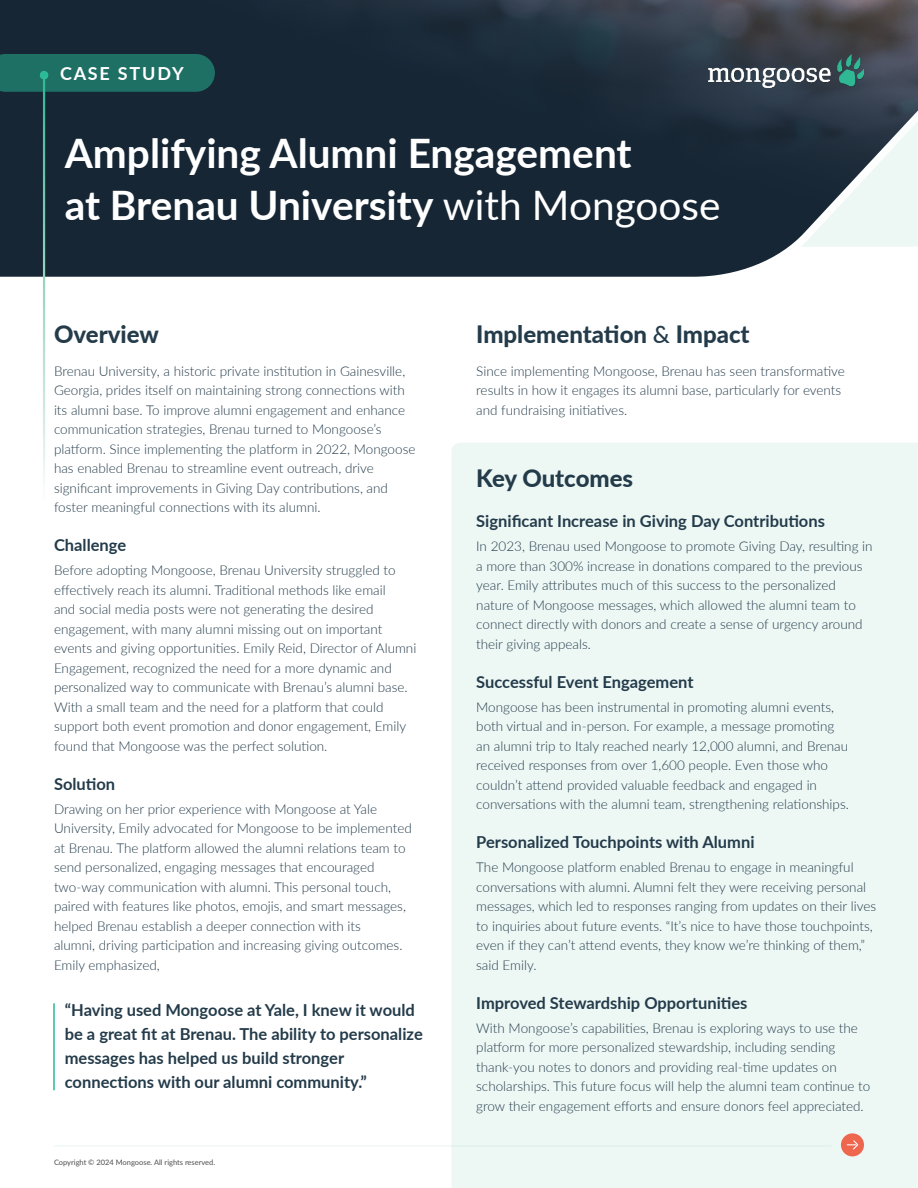
<style>
.page{position:relative;width:918px;height:1188px;background:#fff}
.page>*{position:absolute;margin:0;border:0;box-sizing:border-box;transform-origin:0 0}
.t1{font:700 40.65px/51.8px "Lato";color:#fff}
.t2{font:800 24px "Lato";color:#243b4a}
.t3{font:700 18px "Lato";letter-spacing:.1em;color:#fff}
.t4{font:700 16.5px/24px "Lato";color:#243b4a}
.t5{font:300 13.5px/19.5px "Lato";color:#243b4a}
.t6{font:7.5px "Lato";color:#4d4c4f}
.s1{font-weight:400}
.s2{font-weight:500}
</style>
<div class="page">
<svg style="left:0;top:0;width:918px;height:286px;background:#2f3d4a"></svg>
<div style="left:452px;top:443px;width:466px;height:745px;background:#edf8f5"></div>
<div style="left:0;top:54px;width:215px;height:38px;background:#1e6f64"></div>
<img style="left:708px;top:54px;width:156px;height:33px">
<hr style="left:43px;top:75px;width:2px;height:428px;background:#fff">
<svg style="left:40px;top:71px;width:9px;height:9px"></svg>
<hr style="left:54px;top:1145px;width:778px;height:1px;background:#d3efe7">
<div style="left:841px;top:1133px;width:23px;height:23px;background:#ee664d;border-radius:50%"></div>
<svg style="left:847px;top:1132px;width:12px;height:18px"></svg>
<hr style="left:53px;top:1003px;width:2px;height:87px;background:#2ab896">
<h3 class="t3" style="left:60px;top:66px;width:125px">CASE STUDY</h3>
<h1 class="t1" style="left:65px;top:130px;width:657px">Amplifying Alumni Engagement<br>at Brenau University <span class="s1">with Mongoose</span></h1>
<h2 class="t2" style="left:54px;top:321px;width:106px">Overview</h2>
<p class="t5" style="left:54px;top:361px;width:363px">Brenau University, a historic private institution in Gainesville, Georgia, prides itself on maintaining strong connections with its alumni base. To improve alumni engagement and enhance communication strategies, Brenau turned to Mongoose’s platform. Since implementing the platform in 2022, Mongoose has enabled Brenau to streamline event outreach, drive significant improvements in Giving Day contributions, and foster meaningful connections with its alumni.</p>
<p class="t4" style="left:54px;top:534px;width:74px">Challenge</p>
<p class="t5" style="left:54px;top:560px;width:364px">Before adopting Mongoose, Brenau University struggled to effectively reach its alumni. Traditional methods like email<br>and social media posts were not generating the desired engagement, with many alumni missing out on important events and giving opportunities. Emily Reid, Director of Alumni Engagement, recognized the need for a more dynamic and personalized way to communicate with Brenau’s alumni base.<br>With a small team and the need for a platform that could support both event promotion and donor engagement, Emily found that Mongoose was the perfect solution.</p>
<p class="t4" style="left:54px;top:771px;width:63px">Solution</p>
<p class="t5" style="left:54px;top:799px;width:359px">Drawing on her prior experience with Mongoose at Yale University, Emily advocated for Mongoose to be implemented at Brenau. The platform allowed the alumni relations team to send personalized, engaging messages that encouraged two-way communication with alumni. This personal touch, paired with features like photos, emojis, and smart messages, helped Brenau establish a deeper connection with its<br>alumni, driving participation and increasing giving outcomes.<br>Emily emphasized,</p>
<p class="t4" style="left:65px;top:999px;width:360px">“Having used Mongoose at Yale, I knew it would be a great fit at Brenau. The ability to personalize messages has helped us build stronger connections with our alumni community.”</p>
<p class="t6" style="left:54px;top:1159px;width:163px">Copyright © 2024 Mongoose. All rights reserved.</p>
<h2 class="t2" style="left:476px;top:316px;width:275px">Implementation <span class="s2">&amp;</span> Impact</h2>
<p class="t5" style="left:476px;top:361px;width:370px">Since implementing Mongoose, Brenau has seen transformative results in how it engages its alumni base, particularly for events and fundraising initiatives.</p>
<h2 class="t2" style="left:476px;top:460px;width:158px">Key Outcomes</h2>
<p class="t4" style="left:476px;top:509px;width:350px">Significant Increase in Giving Day Contributions</p>
<p class="t5" style="left:476px;top:536px;width:398px">In 2023, Brenau used Mongoose to promote Giving Day, resulting in a more than 300% increase in donations compared to the previous year. Emily attributes much of this success to the personalized nature of Mongoose messages, which allowed the alumni team to connect directly with donors and create a sense of urgency around their giving appeals.</p>
<p class="t4" style="left:476px;top:671px;width:219px">Successful Event Engagement</p>
<p class="t5" style="left:476px;top:697px;width:374px">Mongoose has been instrumental in promoting alumni events, both virtual and in-person. For example, a message promoting an alumni trip to Italy reached nearly 12,000 alumni, and Brenau received responses from over 1,600 people. Even those who couldn’t attend provided valuable feedback and engaged in conversations with the alumni team, strengthening relationships.</p>
<p class="t4" style="left:476px;top:830px;width:280px">Personalized Touchpoints with Alumni</p>
<p class="t5" style="left:476px;top:857px;width:401px">The Mongoose platform enabled Brenau to engage in meaningful conversations with alumni. Alumni felt they were receiving personal messages, which led to responses ranging from updates on their lives to inquiries about future events. “It’s nice to have those touchpoints, even if they can’t attend events, they know we’re thinking of them,” said Emily.</p>
<p class="t4" style="left:476px;top:990px;width:273px">Improved Stewardship Opportunities</p>
<p class="t5" style="left:476px;top:1018px;width:396px">With Mongoose’s capabilities, Brenau is exploring ways to use the platform for more personalized stewardship, including sending thank-you notes to donors and providing real-time updates on scholarships. This future focus will help the alumni team continue to grow their engagement efforts and ensure donors feel appreciated.</p>
</div>
